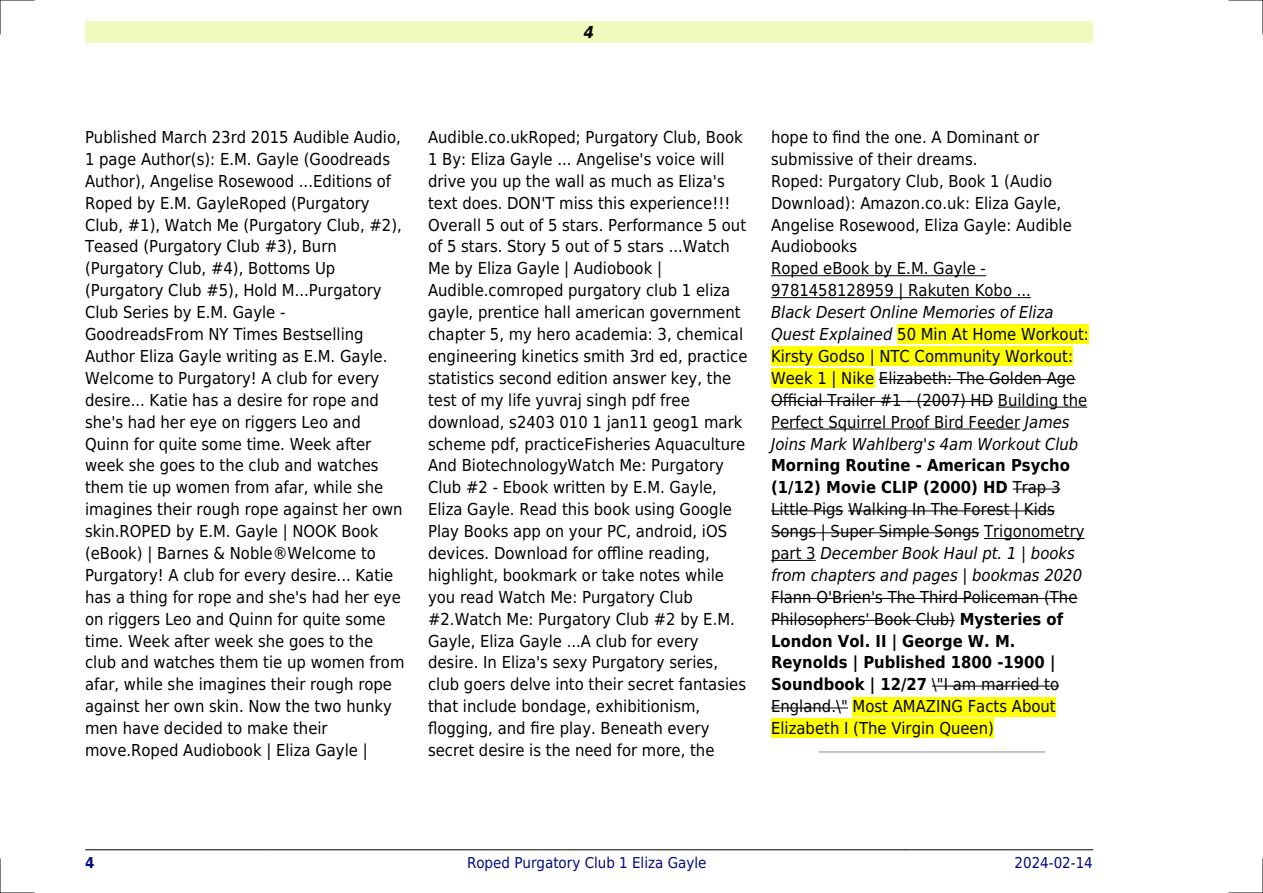
<style>
.page{position:relative;width:1263px;height:893px;background:#fff}
.page>*{position:absolute;margin:0;border:0;box-sizing:border-box;transform-origin:0 0}
.t1{font:16.5px/21.9px "DejaVu Sans Condensed";color:#000}
.t2{font:italic 700 16.5px "DejaVu Sans Condensed";color:#000}
.t3{font:15px "DejaVu Sans Condensed";color:#000880}
.t4{font:700 15px "DejaVu Sans Condensed";color:#000880}
.s1{font-style:italic}
.s2{font-weight:700}
</style>
<div class="page">
<div style="left:85px;top:21px;width:1008px;height:22px;background:#effbbe"></div>
<hr style="left:85px;top:849px;width:182px;height:1px;background:#000">
<hr style="left:267px;top:849px;width:639px;height:1px;background:#000">
<hr style="left:907px;top:849px;width:186px;height:1px;background:#000">
<hr style="left:771px;top:275px;width:215px;height:1px;background:#000">
<hr style="left:771px;top:297px;width:260px;height:1px;background:#000">
<div style="left:897px;top:325px;width:192px;height:19px;background:#ff0"></div>
<div style="left:771px;top:347px;width:302px;height:19px;background:#ff0"></div>
<div style="left:771px;top:368px;width:103px;height:20px;background:#ff0"></div>
<hr style="left:879px;top:379px;width:196px;height:1px;background:#000">
<hr style="left:771px;top:401px;width:222px;height:1px;background:#000">
<hr style="left:998px;top:407px;width:89px;height:1px;background:#000">
<hr style="left:771px;top:429px;width:249px;height:1px;background:#000">
<hr style="left:1013px;top:489px;width:47px;height:1px;background:#000">
<hr style="left:771px;top:510px;width:72px;height:1px;background:#000">
<hr style="left:848px;top:510px;width:207px;height:1px;background:#000">
<hr style="left:771px;top:532px;width:208px;height:1px;background:#000">
<hr style="left:984px;top:538px;width:100px;height:1px;background:#000">
<hr style="left:771px;top:560px;width:45px;height:1px;background:#000">
<hr style="left:771px;top:598px;width:306px;height:1px;background:#000">
<hr style="left:771px;top:620px;width:184px;height:1px;background:#000">
<hr style="left:932px;top:686px;width:127px;height:1px;background:#000">
<hr style="left:771px;top:708px;width:77px;height:1px;background:#000">
<div style="left:853px;top:697px;width:203px;height:19px;background:#ff0"></div>
<div style="left:771px;top:719px;width:223px;height:19px;background:#ff0"></div>
<hr style="left:819px;top:751px;width:225px;height:1px;background:#999">
<hr style="left:0;top:0;width:34px;height:1px;background:#000">
<hr style="left:1229px;top:0;width:34px;height:1px;background:#000">
<hr style="left:0;top:892px;width:34px;height:1px;background:#000">
<hr style="left:1229px;top:892px;width:34px;height:1px;background:#000">
<hr style="left:0;top:0;width:1px;height:34px;background:#000">
<hr style="left:0;top:859px;width:1px;height:34px;background:#000">
<hr style="left:1262px;top:0;width:1px;height:34px;background:#000">
<hr style="left:1262px;top:859px;width:1px;height:34px;background:#000">
<p class="t2" style="left:584px;top:23px;width:12px">4</p>
<p class="t1" style="left:85px;top:126px;width:321px">Published March 23rd 2015 Audible Audio, 1 page Author(s): E.M. Gayle (Goodreads Author), Angelise Rosewood ...Editions of Roped by E.M. GayleRoped (Purgatory Club, #1), Watch Me (Purgatory Club, #2), Teased (Purgatory Club #3), Burn (Purgatory Club, #4), Bottoms Up (Purgatory Club #5), Hold M...Purgatory Club Series by E.M. Gayle - GoodreadsFrom NY Times Bestselling Author Eliza Gayle writing as E.M. Gayle.<br>Welcome to Purgatory! A club for every desire... Katie has a desire for rope and she's had her eye on riggers Leo and Quinn for quite some time. Week after week she goes to the club and watches them tie up women from afar, while she imagines their rough rope against her own skin.ROPED by E.M. Gayle | NOOK Book (eBook) | Barnes &amp; Noble®Welcome to Purgatory! A club for every desire... Katie has a thing for rope and she's had her eye on riggers Leo and Quinn for quite some time. Week after week she goes to the club and watches them tie up women from afar, while she imagines their rough rope against her own skin. Now the two hunky men have decided to make their move.Roped Audiobook | Eliza Gayle |</p>
<p class="t1" style="left:428px;top:126px;width:321px">Audible.co.ukRoped; Purgatory Club, Book 1 By: Eliza Gayle ... Angelise's voice will drive you up the wall as much as Eliza's text does. DON'T miss this experience!!!<br>Overall 5 out of 5 stars. Performance 5 out of 5 stars. Story 5 out of 5 stars ...Watch Me by Eliza Gayle | Audiobook | Audible.comroped purgatory club 1 eliza gayle, prentice hall american government chapter 5, my hero academia: 3, chemical engineering kinetics smith 3rd ed, practice statistics second edition answer key, the test of my life yuvraj singh pdf free download, s2403 010 1 jan11 geog1 mark scheme pdf, practiceFisheries Aquaculture And BiotechnologyWatch Me: Purgatory Club #2 - Ebook written by E.M. Gayle, Eliza Gayle. Read this book using Google Play Books app on your PC, android, iOS devices. Download for offline reading, highlight, bookmark or take notes while you read Watch Me: Purgatory Club #2.Watch Me: Purgatory Club #2 by E.M.<br>Gayle, Eliza Gayle ...A club for every desire. In Eliza's sexy Purgatory series, club goers delve into their secret fantasies that include bondage, exhibitionism, flogging, and fire play. Beneath every secret desire is the need for more, the</p>
<p class="t1" style="left:771px;top:126px;width:302px">hope to find the one. A Dominant or submissive of their dreams.<br>Roped: Purgatory Club, Book 1 (Audio<br>Download): Amazon.co.uk: Eliza Gayle,<br>Angelise Rosewood, Eliza Gayle: Audible<br>Audiobooks<br>Roped eBook by E.M. Gayle -<br>9781458128959 | Rakuten Kobo ...</p>
<p class="t1" style="left:771px;top:301px;width:319px"><span class="s1">Black Desert Online Memories of Eliza Quest Explained</span> 50 Min At Home Workout:<br>Kirsty Godso | NTC Community Workout:<br>Week 1 | Nike Elizabeth: The Golden Age Official Trailer #1 - (2007) HD Building the Perfect Squirrel Proof Bird Feeder <span class="s1">James Joins Mark Wahlberg's 4am Workout Club</span></p>
<p class="t1" style="left:771px;top:455px;width:315px"><span class="s2">Morning Routine - American Psycho (1/12) Movie CLIP (2000) HD</span> Trap 3<br>Little Pigs Walking In The Forest | Kids Songs | Super Simple Songs Trigonometry part 3 <span class="s1">December Book Haul pt. 1 | books from chapters and pages | bookmas 2020</span></p>
<p class="t1" style="left:771px;top:586px;width:308px">Flann O'Brien's The Third Policeman (The Philosophers' Book Club) <span class="s2">Mysteries of London Vol. II | George W. M.<br>Reynolds | Published 1800 -1900 | Soundbook | 12/27</span> \"I am married to England.\" Most AMAZING Facts About Elizabeth I (The Virgin Queen)</p>
<p class="t4" style="left:85px;top:854px;width:11px">4</p>
<p class="t3" style="left:467px;top:854px;width:241px">Roped Purgatory Club 1 Eliza Gayle</p>
<p class="t3" style="left:1014px;top:854px;width:80px">2024-02-14</p>
</div>
